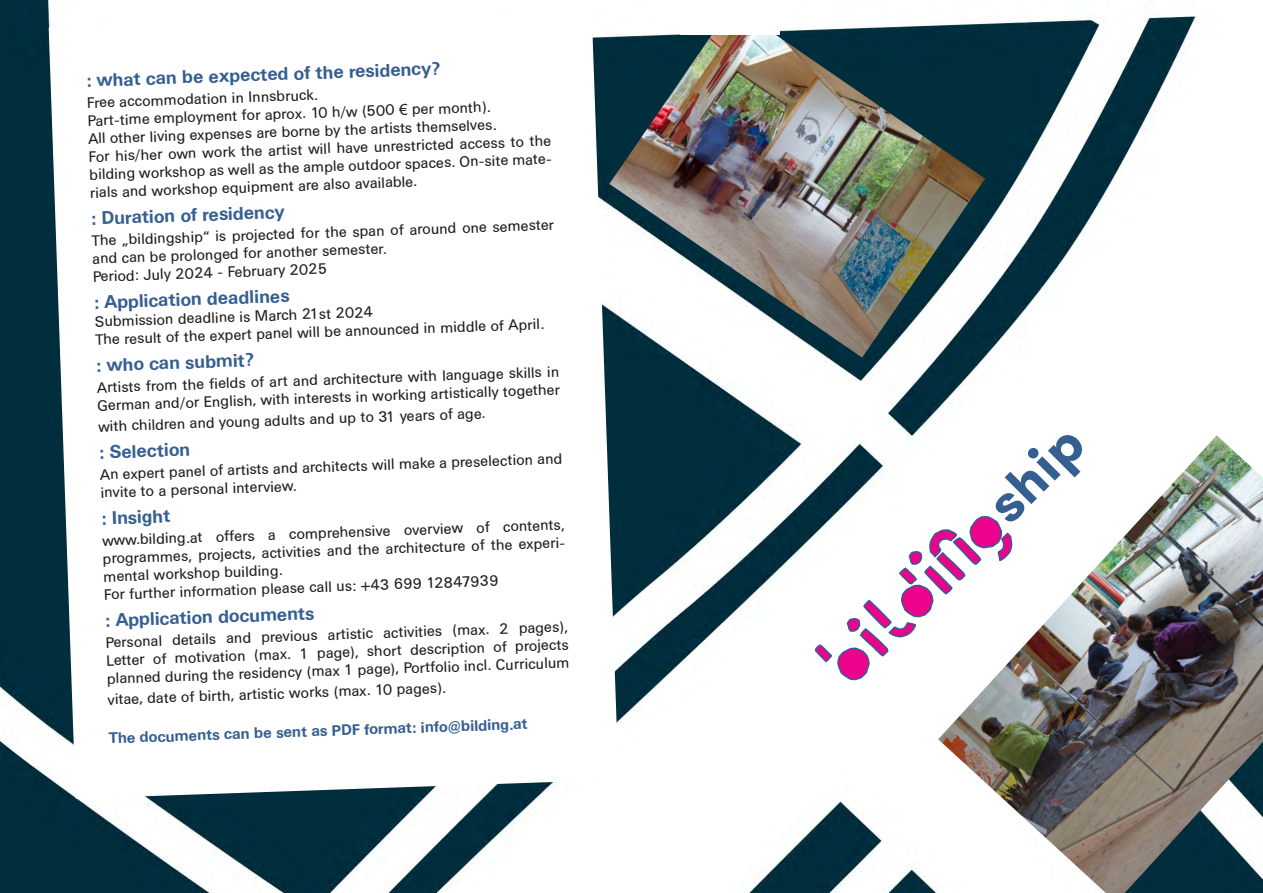
<style>
.page{position:relative;width:1263px;height:893px;background:#fff}
.page>*{position:absolute;margin:0;border:0;box-sizing:border-box;transform-origin:0 0}
.t1{font:700 54px "GT Walsheim";color:#365f91}
.t2{font:700 18px "Univers BQ";color:#365f91}
.t3{font:15px/18px "Univers BQ";color:#231f20}
.t4{font:700 15px "Univers BQ";color:#365f91}
.s1{font-family:"Arial"}
</style>
<div class="page">
<img style="left:0;top:0;width:1196px;height:893px">
<svg style="left:49px;top:9px;width:569px;height:790px"></svg>
<img style="left:938px;top:435px;width:325px;height:458px">
<img style="left:609px;top:5px;width:376px;height:353px">
<svg style="left:814px;top:509px;width:198px;height:172px"></svg>
<div style="left:680px;top:0;width:99px;height:34px;background:#fff"></div>
<p class="t2" style="left:86px;top:70px;width:356px;rotate:-2deg">: what can be expected of the residency?</p>
<p class="t3" style="left:87px;top:94px;width:464px;rotate:-2deg">Free accommodation in Innsbruck.<br>Part-time employment for aprox. 10 h/w (500 <span class="s1">€</span> per month).<br>All other living expenses are borne by the artists themselves.<br>For his/her own work the artist will have unrestricted access to the bilding workshop as well as the ample outdoor spaces. On-site mate&shy;rials and workshop equipment are also available.</p>
<p class="t2" style="left:91px;top:208px;width:195px;rotate:-2deg">: Duration of residency</p>
<p class="t3" style="left:91px;top:232px;width:464px;rotate:-2deg">The „bildingship“ is projected for the span of around one semester and can be prolonged for another semester.<br>Period: July 2024 - February 2025</p>
<p class="t2" style="left:94px;top:292px;width:197px;rotate:-2deg">: Application deadlines</p>
<p class="t3" style="left:94px;top:313px;width:451px;rotate:-2deg">Submission deadline is March 21st 2024<br>The result of the expert panel will be announced in middle of April.</p>
<p class="t2" style="left:96px;top:355px;width:159px;rotate:-2deg">: who can submit?</p>
<p class="t3" style="left:97px;top:379px;width:464px;rotate:-2deg">Artists from the fi elds of art and architecture with language skills in<br>German and/or English, with interests in working artistically together</p>
<p class="t3" style="left:98px;top:418px;width:389px;rotate:-2deg">with children and young adults and up to 31 years of age.</p>
<p class="t2" style="left:99px;top:442px;width:93px;rotate:-2deg">: Selection</p>
<p class="t3" style="left:100px;top:466px;width:464px;rotate:-2deg">An expert panel of artists and architects will make a preselection and invite to a personal interview.</p>
<p class="t2" style="left:101px;top:508px;width:71px;rotate:-2deg">: Insight</p>
<p class="t3" style="left:102px;top:532px;width:464px;rotate:-2deg">www.bilding.at offers a comprehensive overview of contents, programmes, projects, activities and the architecture of the experi&shy;mental workshop building.<br>For further information please call us: +43 699 12847939</p>
<p class="t2" style="left:105px;top:610px;width:211px;rotate:-2deg">: Application documents</p>
<p class="t3" style="left:105px;top:634px;width:464px;text-align:justify;rotate:-2deg">Personal details and previous artistic activities (max. 2 pages), Letter of motivation (max. 1 page), short description of projects planned during the residency (max 1 page), Portfolio incl. Curriculum</p>
<p class="t3" style="left:107px;top:691px;width:340px;rotate:-2deg">vitae, date of birth, artistic works (max. 10 pages).</p>
<p class="t4" style="left:109px;top:730px;width:420px;rotate:-2deg">The documents can be sent as PDF format: info@bilding.at</p>
<h1 class="t1" style="left:971px;top:488px;width:113px;rotate:-45deg">ship</h1>
</div>
